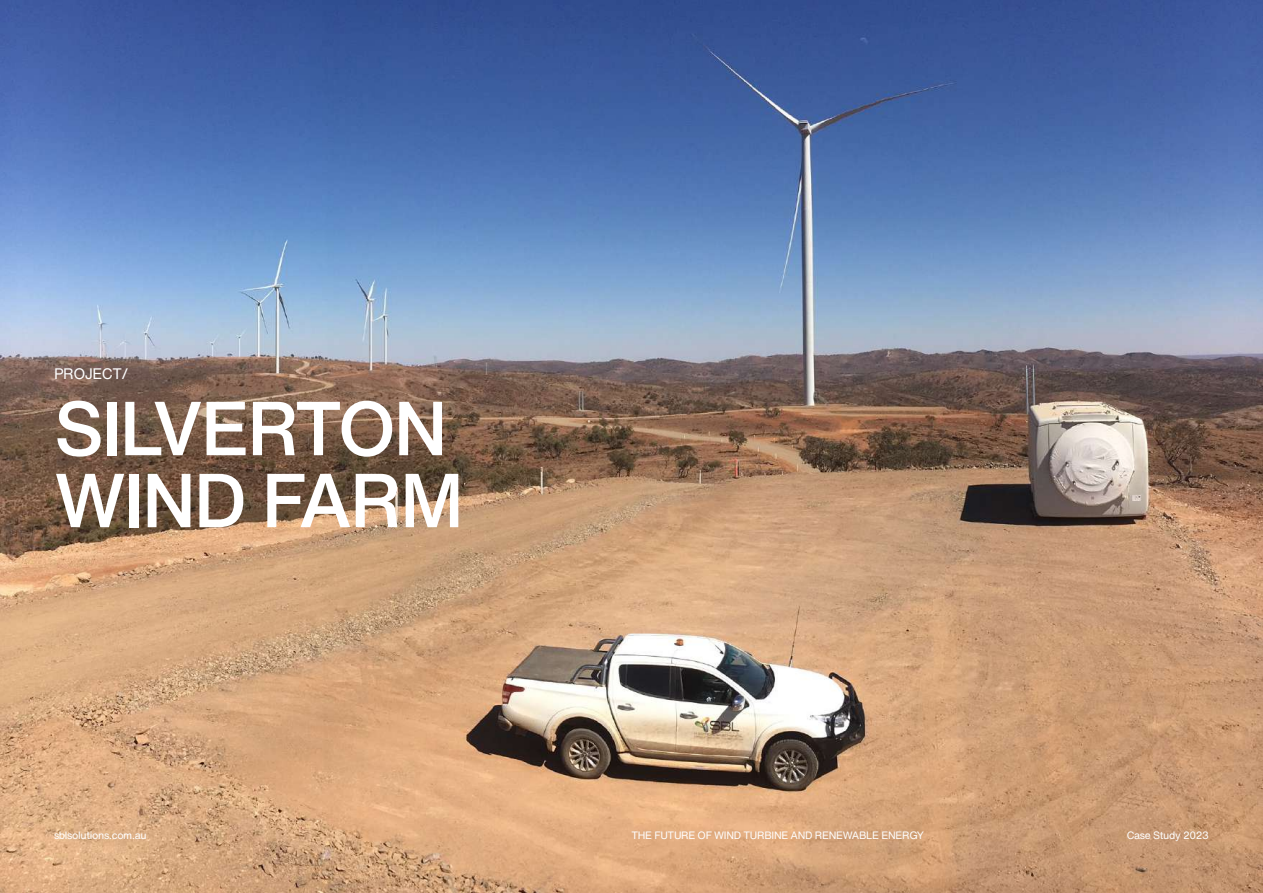
<style>
.page{position:relative;width:1263px;height:893px;background:#fff}
.page>*{position:absolute;margin:0;border:0;box-sizing:border-box;transform-origin:0 0}
.t1{font:500 75px/72px "Helvetica Now Text";letter-spacing:-.03em;color:#fff}
.t2{font:15px "Helvetica Now Text";letter-spacing:-.03em;color:#fff}
.t3{font:10.5px "Helvetica Now Text";letter-spacing:-.03em;color:#fff}
</style>
<div class="page">
<img style="left:0;top:0;width:1263px;height:893px">
<h2 class="t2" style="left:54px;top:362px;width:76px">PROJECT/</h2>
<h1 class="t1" style="left:54px;top:391px;width:411px">SILVERTON<br>WIND FARM</h1>
<p class="t3" style="left:54px;top:827px;width:94px">sblsolutions.com.au</p>
<p class="t3" style="left:631px;top:827px;width:294px">THE FUTURE OF WIND TURBINE AND RENEWABLE ENERGY</p>
<p class="t3" style="left:1127px;top:827px;width:84px">Case Study 2023</p>
</div>
